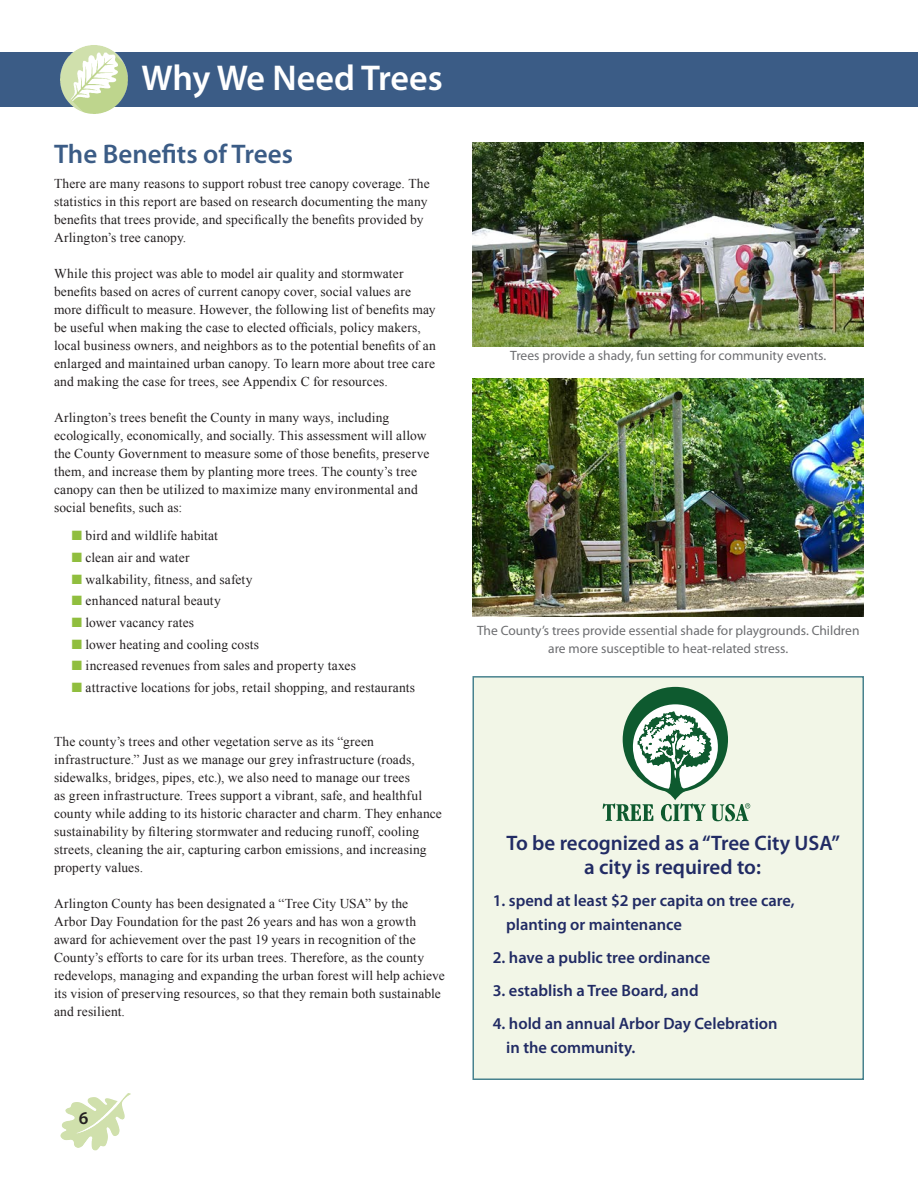
<style>
.page{position:relative;width:918px;height:1188px;background:#fff}
.page>*{position:absolute;margin:0;border:0;box-sizing:border-box;transform-origin:0 0}
.t1{font:600 36px "Myriad Pro";letter-spacing:-.005em;color:#fff}
.t2{font:600 27px "Myriad Pro";color:#3b5c86}
.t3{font:600 21px/24px "Myriad Pro";color:#212b64;text-align:center}
.t4{font:600 18px "Myriad Pro";color:#231f20}
.t5{font:600 16.5px/24px "Myriad Pro";color:#212b64}
.t6{font:13.5px/18px "Times New Roman";letter-spacing:.01em;color:#231f20}
.t7{font:13.5px/18px "Myriad Pro";color:#6c6d70;text-align:center}
.s1{color:#90be3e}
</style>
<div class="page">
<svg style="left:119px;top:1093px;width:9px;height:10px"></svg>
<img style="left:472px;top:378px;width:392px;height:239px">
<div style="left:0;top:52px;width:918px;height:54px;background:#3b5c86"></div>
<img style="left:60px;top:45px;width:31px;height:67px">
<img style="left:472px;top:143px;width:392px;height:203px">
<div style="left:472px;top:676px;width:392px;height:404px;background:#f2f6e7;border:2px solid #48828e"></div>
<svg style="left:603px;top:687px;width:147px;height:134px"></svg>
<h1 class="t1" style="left:141px;top:55px;width:303px">Why We Need Trees</h1>
<h2 class="t2" style="left:54px;top:137px;width:240px">The Benefits of Trees</h2>
<p class="t6" style="left:54px;top:174px;width:377px">There are many reasons to support robust tree canopy coverage. The statistics in this report are based on research documenting the many benefits that trees provide, and specifically the benefits provided by Arlington’s tree canopy.</p>
<p class="t6" style="left:54px;top:264px;width:383px">While this project was able to model air quality and stormwater benefits based on acres of current canopy cover, social values are more difficult to measure. However, the following list of benefits may be useful when making the case to elected officials, policy makers, local business owners, and neighbors as to the potential benefits of an enlarged and maintained urban canopy. To learn more about tree care and making the case for trees, see Appendix C for resources.</p>
<p class="t6" style="left:54px;top:408px;width:377px">Arlington’s trees benefit the County in many ways, including ecologically, economically, and socially. This assessment will allow the County Government to measure some of those benefits, preserve them, and increase them by planting more trees. The county’s tree canopy can then be utilized to maximize many environmental and social benefits, such as:</p>
<p class="t6" style="left:72px;top:526px;width:148px"><span class="s1">■</span> bird and wildlife habitat</p>
<p class="t6" style="left:72px;top:548px;width:119px"><span class="s1">■</span> clean air and water</p>
<p class="t6" style="left:72px;top:570px;width:182px"><span class="s1">■</span> walkability, fitness, and safety</p>
<p class="t6" style="left:72px;top:592px;width:150px"><span class="s1">■</span> enhanced natural beauty</p>
<p class="t6" style="left:72px;top:613px;width:124px"><span class="s1">■</span> lower vacancy rates</p>
<p class="t6" style="left:72px;top:635px;width:189px"><span class="s1">■</span> lower heating and cooling costs</p>
<p class="t6" style="left:72px;top:657px;width:286px"><span class="s1">■</span> increased revenues from sales and property taxes</p>
<p class="t6" style="left:72px;top:679px;width:345px"><span class="s1">■</span> attractive locations for jobs, retail shopping, and restaurants</p>
<p class="t6" style="left:54px;top:733px;width:389px">The county’s trees and other vegetation serve as its “green infrastructure.” Just as we manage our grey infrastructure (roads, sidewalks, bridges, pipes, etc.), we also need to manage our trees<br>as green infrastructure. Trees support a vibrant, safe, and healthful county while adding to its historic character and charm. They enhance sustainability by filtering stormwater and reducing runoff, cooling streets, cleaning the air, capturing carbon emissions, and increasing property values.</p>
<p class="t6" style="left:54px;top:894px;width:392px">Arlington County has been designated a “Tree City USA” by the<br>Arbor Day Foundation for the past 26 years and has won a growth award for achievement over the past 19 years in recognition of the County’s efforts to care for its urban trees. Therefore, as the county redevelops, managing and expanding the urban forest will help achieve its vision of preserving resources, so that they remain both sustainable and resilient.</p>
<h3 class="t4" style="left:79px;top:1106px;width:11px">6</h3>
<p class="t7" style="left:510px;top:347px;width:317px">Trees provide a shady, fun setting for community events.</p>
<p class="t7" style="left:477px;top:622px;width:384px">The County’s trees provide essential shade for playgrounds. Children are more susceptible to heat-related stress.</p>
<h3 class="t3" style="left:507px;top:830px;width:335px">To be recognized as a “Tree City USA” a city is required to:</h3>
<p class="t5" style="left:506px;top:889px;width:290px;text-indent:-13px">1. spend at least $2 per capita on tree care, planting or maintenance</p>
<p class="t5" style="left:493px;top:945px;width:219px">2. have a public tree ordinance</p>
<p class="t5" style="left:493px;top:978px;width:207px">3. establish a Tree Board, and</p>
<p class="t5" style="left:506px;top:1011px;width:273px;text-indent:-13px">4. hold an annual Arbor Day Celebration in the community.</p>
</div>
